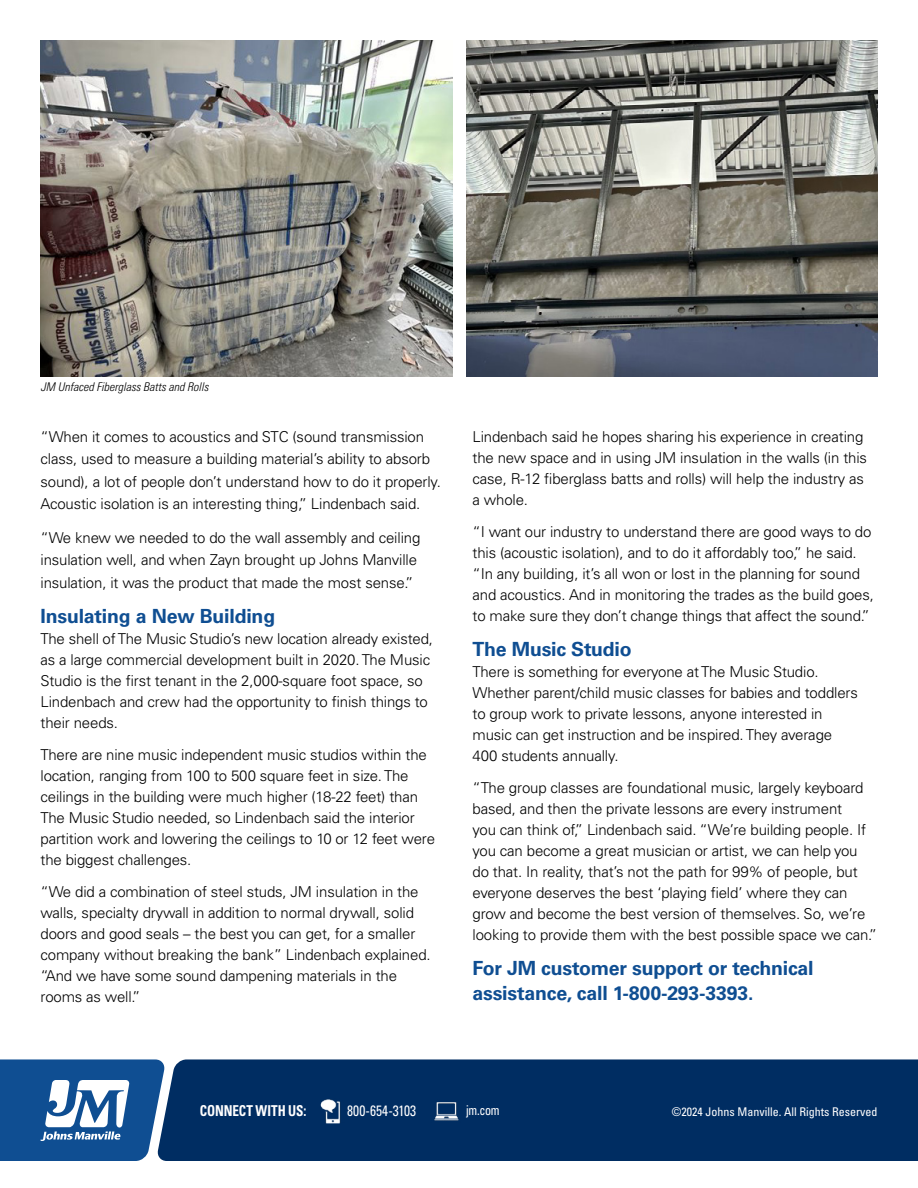
<style>
.page{position:relative;width:918px;height:1188px;background:#fff}
.page>*{position:absolute;margin:0;border:0;box-sizing:border-box;transform-origin:0 0}
.t1{font:700 19.5px/24.8px "Univers LT Pro 65";letter-spacing:-.01em;color:#0f4e92}
.t2{font:300 15px/21px "Univers LT Pro 45";letter-spacing:-.01em;color:#000}
.t3{font:700 condensed 15px "Univers LT Pro";letter-spacing:-.005em;color:#fff;scale:.88 1}
.t4{font:condensed 15px "Univers LT Pro";letter-spacing:.01em;color:#fff;scale:.9 1}
.t5{font:condensed 13.5px "Univers LT Pro";color:#fff;scale:.9 1}
.t6{font:condensed 12px "Univers LT Pro";color:#fff}
.t7{font:italic 300 condensed 12px "Univers LT Pro";color:#000}
</style>
<div class="page">
<div style="left:166px;top:1059px;width:752px;height:102px;background:#002d62"></div>
<img style="left:40px;top:40px;width:412px;height:337px">
<img style="left:466px;top:40px;width:412px;height:337px">
<svg style="left:0;top:1059px;width:166px;height:102px"></svg>
<img style="left:315px;top:1099px;width:32px;height:24px">
<img style="left:431px;top:1100px;width:30px;height:23px">
<p class="t7" style="left:41px;top:379px;width:169px">JM Unfaced Fiberglass Batts and Rolls</p>
<p class="t2" style="left:40px;top:425px;width:402px;line-height:22.5px">“When it comes to acoustics and STC (sound transmission class, used to measure a building material’s ability to absorb sound), a lot of people don’t understand how to do it properly.<br>Acoustic isolation is an interesting thing,” Lindenbach said.</p>
<p class="t2" style="left:40px;top:526px;width:381px;line-height:22.5px">“We knew we needed to do the wall assembly and ceiling insulation well, and when Zayn brought up Johns Manville insulation, it was the product that made the most sense.”</p>
<h1 class="t1" style="left:40px;top:603px;width:236px">Insulating a New Building</h1>
<p class="t2" style="left:40px;top:628px;width:394px">The shell of The Music Studio’s new location already existed, as a large commercial development built in 2020. The Music Studio is the first tenant in the 2,000-square foot space, so Lindenbach and crew had the opportunity to finish things to their needs.</p>
<p class="t2" style="left:40px;top:744px;width:396px">There are nine music independent music studios within the location, ranging from 100 to 500 square feet in size. The ceilings in the building were much higher (18-22 feet) than The Music Studio needed, so Lindenbach said the interior partition work and lowering the ceilings to 10 or 12 feet were the biggest challenges.</p>
<p class="t2" style="left:40px;top:881px;width:392px">“We did a combination of steel studs, JM insulation in the walls, specialty drywall in addition to normal drywall, solid doors and good seals – the best you can get, for a smaller company without breaking the bank” Lindenbach explained. “And we have some sound dampening materials in the rooms as well.”</p>
<p class="t2" style="left:472px;top:426px;width:396px">Lindenbach said he hopes sharing his experience in creating the new space and in using JM insulation in the walls (in this case, R-12 fiberglass batts and rolls) will help the industry as a whole.</p>
<p class="t2" style="left:472px;top:520px;width:403px">“I want our industry to understand there are good ways to do this (acoustic isolation), and to do it affordably too,” he said. “In any building, it’s all won or lost in the planning for sound and acoustics. And in monitoring the trades as the build goes, to make sure they don’t change things that affect the sound.”</p>
<h1 class="t1" style="left:472px;top:636px;width:161px">The Music Studio</h1>
<p class="t2" style="left:472px;top:661px;width:387px">There is something for everyone at The Music Studio.<br>Whether parent/child music classes for babies and toddlers to group work to private lessons, anyone interested in music can get instruction and be inspired. They average 400 students annually.</p>
<p class="t2" style="left:472px;top:777px;width:406px">“The group classes are foundational music, largely keyboard based, and then the private lessons are every instrument<br>you can think of,” Lindenbach said. “We’re building people. If you can become a great musician or artist, we can help you do that. In reality, that’s not the path for 99% of people, but everyone deserves the best ‘playing field’ where they can grow and become the best version of themselves. So, we’re looking to provide them with the best possible space we can.”</p>
<h1 class="t1" style="left:472px;top:955px;width:343px">For JM customer support or technical assistance, call 1-800-293-3393.</h1>
<p class="t3" style="left:200px;top:1101px;width:123px">CONNECT WITH US:</p>
<p class="t4" style="left:347px;top:1101px;width:78px">800-654-3103</p>
<p class="t5" style="left:466px;top:1102px;width:39px">jm.com</p>
<p class="t6" style="left:672px;top:1105px;width:207px">©2024 Johns Manville. All Rights Reserved</p>
</div>
